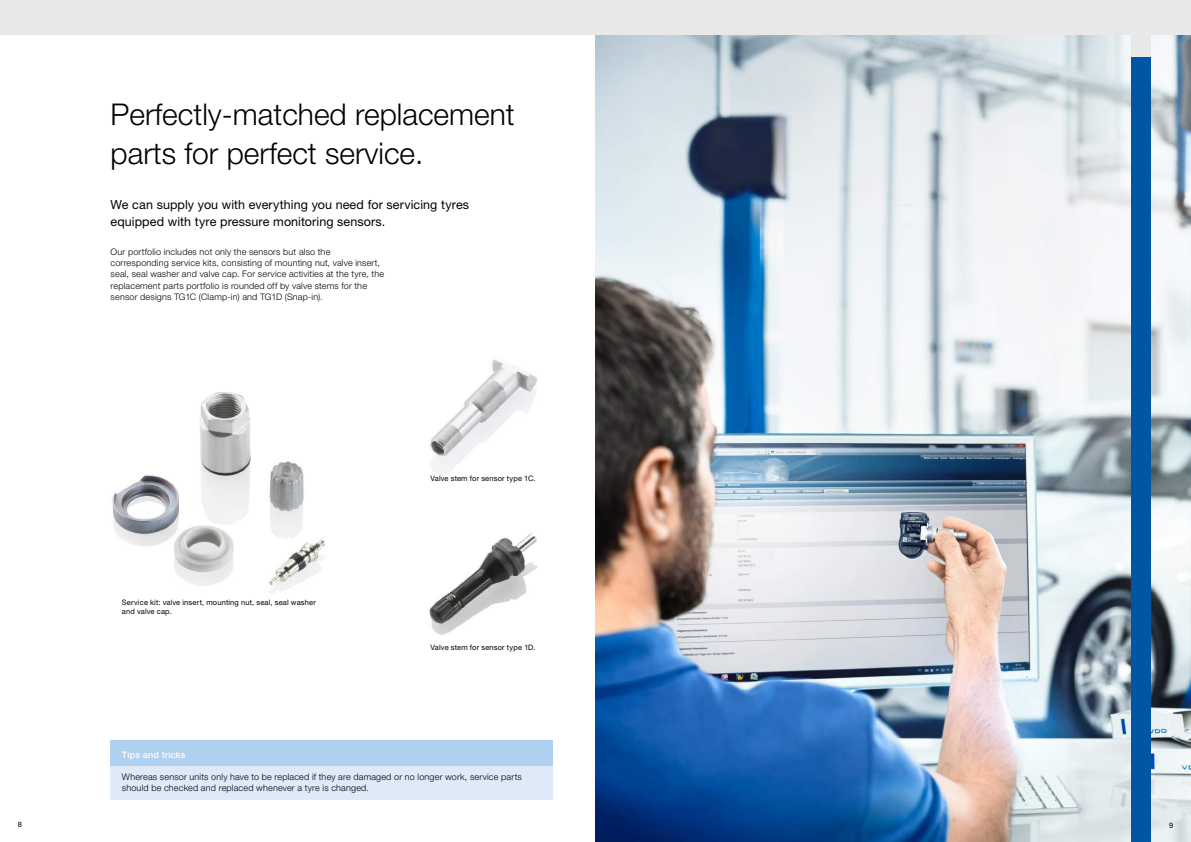
<style>
.page{position:relative;width:1191px;height:842px;background:#fff}
.page>*{position:absolute;margin:0;border:0;box-sizing:border-box;transform-origin:0 0}
.t1{font:300 30px/39.5px "Helvetica Neue LT Pro";color:#000}
.t2{font:12.5px/17px "Helvetica Neue LT Pro";letter-spacing:.005em;color:#000}
.t3{font:300 9px/11.3px "Helvetica Neue LT Pro";letter-spacing:.02em;color:#000}
.t4{font:500 9px "Helvetica Neue LT Pro";letter-spacing:.025em;color:#fff}
.t5{font:7.5px/9px "Helvetica Neue LT Pro";letter-spacing:.02em;color:#000}
</style>
<div class="page">
<img style="left:595px;top:34px;width:596px;height:808px">
<img style="left:112px;top:392px;width:214px;height:202px">
<img style="left:430px;top:357px;width:108px;height:117px">
<img style="left:429px;top:533px;width:109px;height:102px">
<div style="left:111px;top:740px;width:442px;height:25px;background:#b0d0ef"></div>
<div style="left:111px;top:765px;width:442px;height:34px;background:#dfeaf8"></div>
<div style="left:1131px;top:57px;width:20px;height:785px;background:#0056a4"></div>
<div style="left:0;top:0;width:1191px;height:34px;background:#e8e8e8"></div>
<div style="left:1131px;top:34px;width:20px;height:23px;background:#e8e8e8"></div>
<h1 class="t1" style="left:111px;top:94px;width:406px">Perfectly-matched replacement parts for perfect service.</h1>
<h2 class="t2" style="left:111px;top:196px;width:360px">We can supply you with everything you need for servicing tyres equipped with tyre pressure monitoring sensors.</h2>
<p class="t3" style="left:111px;top:246px;width:275px">Our portfolio includes not only the sensors but also the corresponding service kits, consisting of mounting nut, valve insert, seal, seal washer and valve cap. For service activities at the tyre, the replacement parts portfolio is rounded off by valve stems for the sensor designs TG1C (Clamp-in) and TG1D (Snap-in).</p>
<p class="t5" style="left:122px;top:598px;width:195px">Service kit: valve insert, mounting nut, seal, seal washer and valve cap.</p>
<p class="t5" style="left:430px;top:473px;width:107px">Valve stem for sensor type 1C.</p>
<p class="t5" style="left:430px;top:643px;width:107px">Valve stem for sensor type 1D.</p>
<p class="t4" style="left:122px;top:749px;width:65px">Tips and tricks</p>
<p class="t3" style="left:122px;top:771px;width:401px">Whereas sensor units only have to be replaced if they are damaged or no longer work, service parts should be checked and replaced whenever a tyre is changed.</p>
<p class="t5" style="left:18px;top:820px;width:6px">8</p>
<p class="t5" style="left:1169px;top:820px;width:6px">9</p>
</div>
